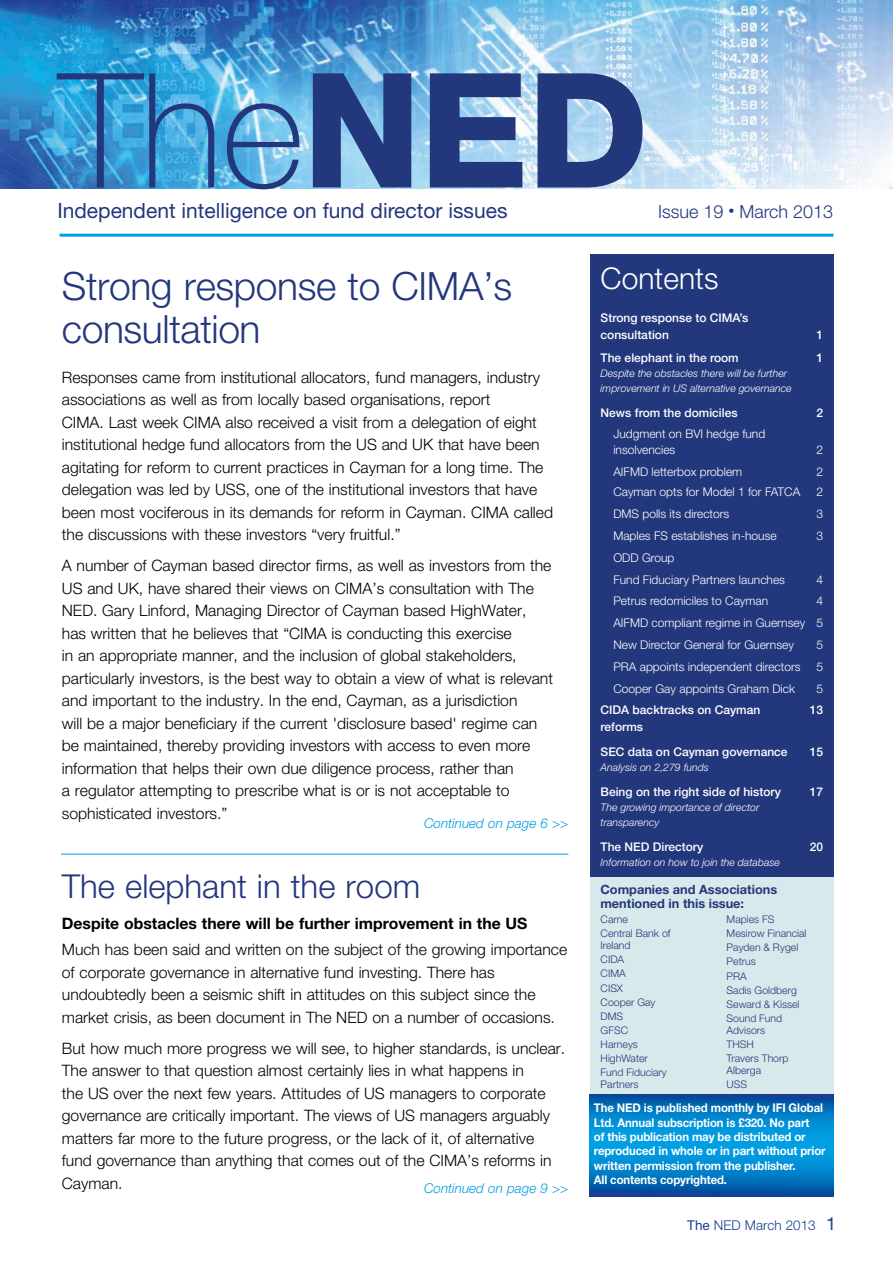
<style>
.page{position:relative;width:893px;height:1263px;background:#fff}
.page>*{position:absolute;margin:0;border:0;box-sizing:border-box;transform-origin:0 0}
.t1{font:300 39px/43.5px "Helvetica Neue";letter-spacing:-.01em;color:#23377c}
.t2{font:300 33px "Helvetica Neue";color:#23377c}
.t3{font:300 30px "Helvetica Neue";color:#fff}
.t4{font:21px "Helvetica Neue";color:#23377c}
.t5{font:300 18px "Helvetica Neue";color:#23377c}
.t6{font:300 15.75px/22.5px "Helvetica Neue";color:#000}
.t7{font:700 15.75px "Helvetica Neue";color:#000}
.t8{font:italic 300 13.5px "Helvetica Neue";color:#009ee2}
.t9{font:300 13.5px "Helvetica Neue";color:#1a3e92}
.t10{font:700 12.75px/14.2px "Helvetica Neue";color:#23377c}
.t11{font:300 12px/21.8px "Helvetica Neue";color:#fff}
.t12{font:700 12px/14.4px "Helvetica Neue";letter-spacing:-.01em;color:#fff;scale:.95 1}
.t13{font:500 12px/16.5px "Helvetica Neue";color:#fff}
.t14{font:300 10.5px/14.1px "Helvetica Neue";color:#23377c}
.t15{font:italic 300 10.5px/15px "Helvetica Neue";color:#fff}
.s1{font-weight:400}
.s2{font-weight:400;font-size:18px}
</style>
<div class="page">
<img style="left:0;top:0;width:893px;height:188px">
<hr style="left:60px;top:234px;width:773px;height:3px;background:#009ee2">
<img style="left:51px;top:36px;width:360px;height:153px">
<svg style="left:430px;top:73px;width:92px;height:114px;background:#4a629b"></svg>
<svg style="left:537px;top:73px;width:105px;height:114px;background:#5169a0"></svg>
<div style="left:590px;top:254px;width:243px;height:624px;background:#23377c"></div>
<div style="left:590px;top:878px;width:243px;height:216px;background:#d8e9eb"></div>
<svg style="left:590px;top:1094px;width:243px;height:102px;background:#017ec7"></svg>
<hr style="left:61px;top:854px;width:507px;height:1px;background:#009ee2">
<h3 class="t4" style="left:57px;top:198px;width:452px">Independent intelligence on fund director issues</h3>
<p class="t5" style="left:658px;top:201px;width:177px">Issue 19 <sup>•</sup> March 2013</p>
<h1 class="t1" style="left:62px;top:263px;width:452px">Strong response to CIMA’s consultation</h1>
<p class="t6" style="left:62px;top:365px;width:493px">Responses came from institutional allocators, fund managers, industry associations as well as from locally based organisations, report<br>CIMA. Last week CIMA also received a visit from a delegation of eight institutional hedge fund allocators from the US and UK that have been agitating for reform to current practices in Cayman for a long time. The delegation was led by USS, one of the institutional investors that have been most vociferous in its demands for reform in Cayman. CIMA called the discussions with these investors “very fruitful.”</p>
<p class="t6" style="left:62px;top:554px;width:493px">A number of Cayman based director firms, as well as investors from the US and UK, have shared their views on CIMA’s consultation with The NED. Gary Linford, Managing Director of Cayman based HighWater, has written that he believes that “CIMA is conducting this exercise<br>in an appropriate manner, and the inclusion of global stakeholders, particularly investors, is the best way to obtain a view of what is relevant and important to the industry. In the end, Cayman, as a jurisdiction<br>will be a major beneficiary if the current 'disclosure based' regime can be maintained, thereby providing investors with access to even more information that helps their own due diligence process, rather than<br>a regulator attempting to prescribe what is or is not acceptable to sophisticated investors.”</p>
<p class="t8" style="left:424px;top:815px;width:146px">Continued on page 6 &gt;&gt;</p>
<h2 class="t2" style="left:62px;top:866px;width:360px">The elephant in the room</h2>
<p class="t7" style="left:62px;top:913px;width:467px">Despite obstacles there will be further improvement in the US</p>
<p class="t6" style="left:62px;top:938px;width:507px">Much has been said and written on the subject of the growing importance of corporate governance in alternative fund investing. There has undoubtedly been a seismic shift in attitudes on this subject since the market crisis, as been document in The NED on a number of occasions.</p>
<p class="t6" style="left:62px;top:1037px;width:505px">But how much more progress we will see, to higher standards, is unclear.<br>The answer to that question almost certainly lies in what happens in<br>the US over the next few years. Attitudes of US managers to corporate governance are critically important. The views of US managers arguably matters far more to the future progress, or the lack of it, of alternative fund governance than anything that comes out of the CIMA’s reforms in Cayman.</p>
<p class="t8" style="left:424px;top:1180px;width:146px">Continued on page 9 &gt;&gt;</p>
<h3 class="t3" style="left:601px;top:260px;width:119px">Contents</h3>
<p class="t13" style="left:601px;top:310px;width:149px">Strong response to CIMA’s consultation</p>
<p class="t13" style="left:816px;top:326px;width:8px">1</p>
<p class="t13" style="left:601px;top:350px;width:140px">The elephant in the room</p>
<p class="t13" style="left:816px;top:350px;width:8px">1</p>
<p class="t15" style="left:601px;top:366px;width:193px">Despite the obstacles there will be further improvement in US alternative governance</p>
<p class="t13" style="left:601px;top:405px;width:138px">News from the domiciles</p>
<p class="t13" style="left:816px;top:405px;width:8px">2</p>
<p class="t11" style="left:613px;top:425px;width:153px;line-height:16.5px">Judgment on BVI hedge fund insolvencies</p>
<p class="t11" style="left:816px;top:439px;width:8px">2</p>
<p class="t11" style="left:613px;top:460px;width:130px">AIFMD letterbox problem</p>
<p class="t11" style="left:816px;top:460px;width:8px">2</p>
<p class="t11" style="left:613px;top:481px;width:188px">Cayman opts for Model 1 for FATCA</p>
<p class="t11" style="left:816px;top:481px;width:8px">2</p>
<p class="t11" style="left:613px;top:503px;width:118px">DMS polls its directors</p>
<p class="t11" style="left:816px;top:503px;width:8px">3</p>
<p class="t11" style="left:613px;top:524px;width:165px">Maples FS establishes in-house</p>
<p class="t11" style="left:816px;top:524px;width:8px">3</p>
<p class="t11" style="left:613px;top:546px;width:173px">ODD Group<br>Fund Fiduciary Partners launches</p>
<p class="t11" style="left:816px;top:568px;width:8px">4</p>
<p class="t11" style="left:613px;top:590px;width:156px">Petrus redomiciles to Cayman</p>
<p class="t11" style="left:613px;top:590px;width:211px;text-align:justify;text-indent:203px">4<br>AIFMD compliant regime in Guernsey 5<br>New Director General for Guernsey</p>
<p class="t11" style="left:816px;top:633px;width:8px">5</p>
<p class="t11" style="left:613px;top:655px;width:189px">PRA appoints independent directors</p>
<p class="t11" style="left:816px;top:655px;width:8px">5</p>
<p class="t11" style="left:613px;top:677px;width:183px">Cooper Gay appoints Graham Dick</p>
<p class="t11" style="left:816px;top:677px;width:8px">5</p>
<p class="t13" style="left:601px;top:702px;width:161px">CIDA backtracks on Cayman</p>
<p class="t13" style="left:810px;top:702px;width:15px">13</p>
<p class="t13" style="left:601px;top:714px;width:188px;line-height:25px">reforms<br>SEC data on Cayman governance</p>
<p class="t13" style="left:810px;top:743px;width:15px">15</p>
<p class="t15" style="left:601px;top:759px;width:110px">Analysis on 2,279 funds</p>
<p class="t13" style="left:601px;top:783px;width:182px">Being on the right side of history</p>
<p class="t13" style="left:810px;top:783px;width:15px">17</p>
<p class="t15" style="left:601px;top:799px;width:160px">The growing importance of director transparency</p>
<p class="t13" style="left:601px;top:838px;width:104px">The NED Directory</p>
<p class="t13" style="left:810px;top:838px;width:15px">20</p>
<p class="t15" style="left:601px;top:854px;width:181px">Information on how to join the database</p>
<p class="t10" style="left:600px;top:882px;width:178px">Companies and Associations mentioned in this issue:</p>
<p class="t14" style="left:601px;top:912px;width:72px">Carne<br>Central Bank of</p>
<p class="t14" style="left:601px;top:938px;width:68px">Ireland<br>CIDA<br>CIMA<br>CISX<br>Cooper Gay<br>DMS<br>GFSC<br>Harneys<br>HighWater<br>Fund Fiduciary</p>
<p class="t14" style="left:601px;top:1077px;width:39px">Partners</p>
<p class="t14" style="left:727px;top:912px;width:81px">Maples FS<br>Mesirow Financial<br>Payden &amp; Rygel<br>Petrus<br>PRA<br>Sadis Goldberg<br>Seward &amp; Kissel<br>Sound Fund</p>
<p class="t14" style="left:727px;top:1023px;width:63px">Advisors<br>THSH<br>Travers Thorp</p>
<p class="t14" style="left:727px;top:1063px;width:36px">Alberga<br>USS</p>
<p class="t12" style="left:594px;top:1100px;width:245px">The NED is published monthly by IFI Global Ltd. Annual subscription is £320. No part<br>of this publication may be distributed or reproduced in whole or in part without prior written permission from the publisher.<br>All contents copyrighted.</p>
<p class="t9" style="left:687px;top:1217px;width:150px"><span class="s1">The</span> NED March 2013 <span class="s2">1</span></p>
</div>
